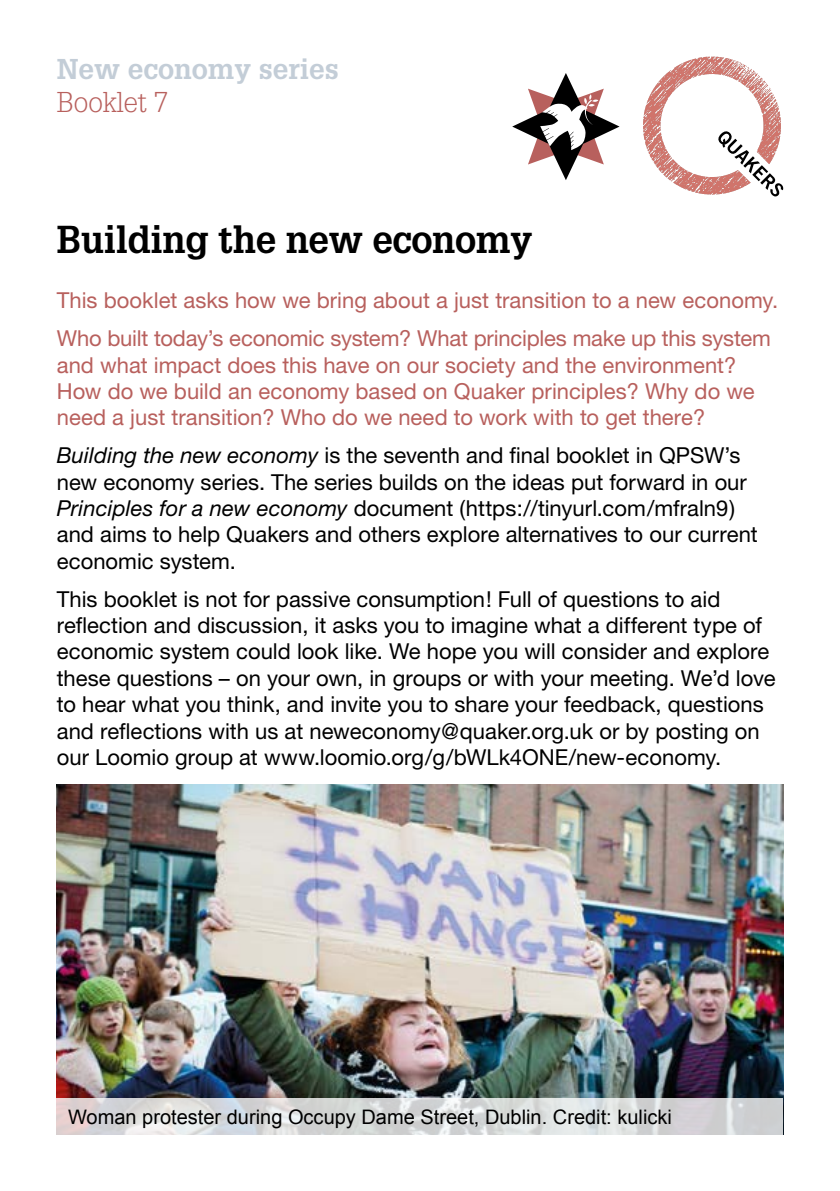
<style>
.page{position:relative;width:840px;height:1191px;background:#fff}
.page>*{position:absolute;margin:0;border:0;box-sizing:border-box;transform-origin:0 0}
.t1{font:700 38px "Glypha";letter-spacing:-.01em;color:#000}
.t2{font:700 28px "Glypha";color:#c3cdd7}
.t3{font:300 28px "Glypha LT Std";color:#b8605d}
.t4{font:22px/26.4px "Helvetica Neue";color:#000}
.t5{font:22px/26.4px "Helvetica Neue";color:#b8605d}
.t6{font:20px "Arial";color:#000}
.s1{font-style:italic}
</style>
<div class="page">
<svg style="left:643px;top:57px;width:139px;height:139px"></svg>
<svg style="left:512px;top:73px;width:107px;height:107px"></svg>
<img style="left:57px;top:784px;width:725px;height:313px">
<svg style="left:57px;top:1097px;width:725px;height:38px;background:#d4d5d6"></svg>
<p class="t2" style="left:57px;top:51px;width:283px">New economy series</p>
<p class="t3" style="left:57px;top:87px;width:113px">Booklet 7</p>
<h1 class="t1" style="left:57px;top:216px;width:476px">Building the new economy</h1>
<p class="t5" style="left:57px;top:281px;width:722px;line-height:37.8px">This booklet asks how we bring about a just transition to a new economy.<br>Who built today’s economic system? What principles make up this system</p>
<p class="t5" style="left:57px;top:351px;width:699px">and what impact does this have on our society and the environment?<br>How do we build an economy based on Quaker principles? Why do we need a just transition? Who do we need to work with to get there?</p>
<p class="t4" style="left:57px;top:442px;width:702px"><span class="s1">Building the new economy</span> is the seventh and final booklet in QPSW’s new economy series. The series builds on the ideas put forward in our <span class="s1">Principles for a new economy</span> document (https://tinyurl.com/mfraln9) and aims to help Quakers and others explore alternatives to our current economic system.</p>
<p class="t4" style="left:57px;top:585px;width:720px">This booklet is not for passive consumption! Full of questions to aid reflection and discussion, it asks you to imagine what a different type of economic system could look like. We hope you will consider and explore these questions – on your own, in groups or with your meeting. We’d love to hear what you think, and invite you to share your feedback, questions and reflections with us at neweconomy@quaker.org.uk or by posting on our Loomio group at www.loomio.org/g/bWLk4ONE/new-economy.</p>
<p class="t6" style="left:68px;top:1103px;width:605px">Woman protester during Occupy Dame Street, Dublin. Credit: kulicki</p>
</div>
